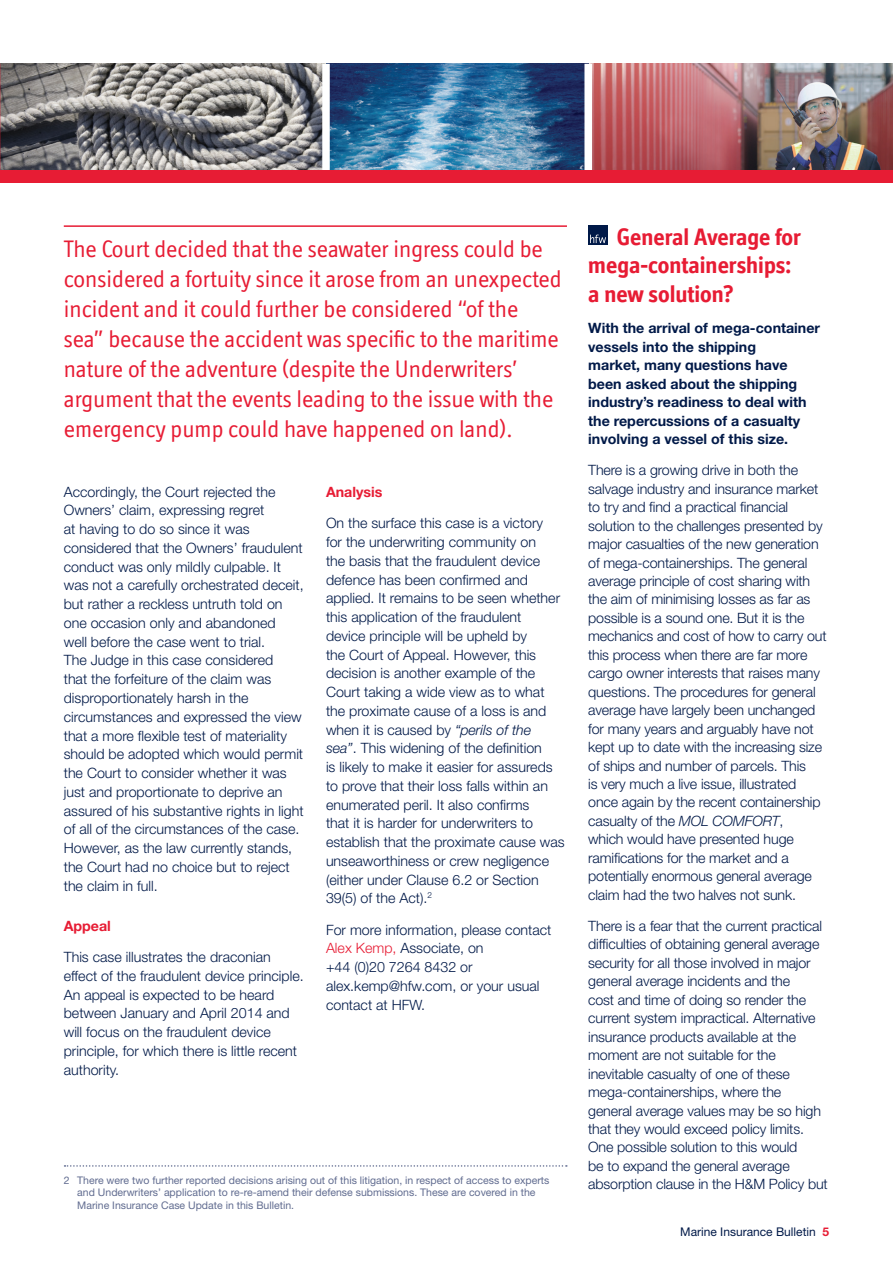
<style>
.page{position:relative;width:893px;height:1263px;background:#fff}
.page>*{position:absolute;margin:0;border:0;box-sizing:border-box;transform-origin:0 0}
.t1{font:24px/30px "Officina Display ITC";color:#e71c34}
.t2{font:700 24px/28.8px "Officina Display ITC Std";color:#e71c34}
.t3{font:300 14.25px/18.8px "Helvetica Neue";color:#001948}
.t4{font:700 14.25px/18.5px "Helvetica Neue";color:#001948}
.t5{font:700 14.25px "Helvetica Neue";color:#e71c34}
.t6{font:12px "Helvetica Neue";color:#001948}
.t7{font:10.5px/12.6px "Helvetica Neue";color:#616c90}
.s1{font-style:italic}
.s2{color:#e71c34}
.s3{font-weight:700;color:#e71c34}
</style>
<div class="page">
<div style="left:588px;top:225px;width:19px;height:19px;background:#001948"></div>
<svg style="left:590px;top:235px;width:16px;height:8px"></svg>
<img style="left:0;top:64px;width:322px;height:106px">
<img style="left:592px;top:64px;width:301px;height:106px">
<svg style="left:330px;top:64px;width:254px;height:106px"></svg>
<div style="left:0;top:170px;width:893px;height:13px;background:#e71c34"></div>
<svg style="left:65px;top:1165px;width:502px;height:2px"></svg>
<hr style="left:64px;top:225px;width:503px;height:2px;background:#e71c34">
<p class="t1" style="left:64px;top:233px;width:499px">The Court decided that the seawater ingress could be considered a fortuity since it arose from an unexpected incident and it could further be considered “of the sea” because the accident was specific to the maritime nature of the adventure (despite the Underwriters’ argument that the events leading to the issue with the emergency pump could have happened on land).</p>
<p class="t3" style="left:64px;top:482px;width:241px">Accordingly, the Court rejected the Owners’ claim, expressing regret<br>at having to do so since it was considered that the Owners’ fraudulent conduct was only mildly culpable. It was not a carefully orchestrated deceit, but rather a reckless untruth told on one occasion only and abandoned<br>well before the case went to trial.<br>The Judge in this case considered<br>that the forfeiture of the claim was disproportionately harsh in the circumstances and expressed the view that a more flexible test of materiality should be adopted which would permit the Court to consider whether it was just and proportionate to deprive an assured of his substantive rights in light of all of the circumstances of the case.<br>However, as the law currently stands, the Court had no choice but to reject the claim in full.</p>
<p class="t5" style="left:64px;top:917px;width:49px">Appeal</p>
<p class="t3" style="left:64px;top:947px;width:241px">This case illustrates the draconian effect of the fraudulent device principle.<br>An appeal is expected to be heard between January and April 2014 and will focus on the fraudulent device principle, for which there is little recent authority.</p>
<p class="t5" style="left:326px;top:483px;width:58px">Analysis</p>
<p class="t3" style="left:326px;top:513px;width:240px">On the surface this case is a victory<br>for the underwriting community on<br>the basis that the fraudulent device defence has been confirmed and applied. It remains to be seen whether this application of the fraudulent<br>device principle will be upheld by<br>the Court of Appeal. However, this decision is another example of the Court taking a wide view as to what the proximate cause of a loss is and when it is caused by <span class="s1">“perils of the sea”</span>. This widening of the definition<br>is likely to make it easier for assureds to prove that their loss falls within an enumerated peril. It also confirms<br>that it is harder for underwriters to establish that the proximate cause was unseaworthiness or crew negligence (either under Clause 6.2 or Section 39(5) of the Act).<sup>2</sup></p>
<p class="t3" style="left:326px;top:920px;width:227px">For more information, please contact<br><span class="s2">Alex Kemp,</span> Associate, on<br>+44 (0)20 7264 8432 or alex.kemp@hfw.com, or your usual contact at HFW.</p>
<p class="t7" style="left:77px;top:1173px;width:474px;text-indent:-14px">2 There were two further reported decisions arising out of this litigation, in respect of access to experts and Underwriters’ application to re-re-amend their defense submissions. These are covered in the<br>Marine Insurance Case Update in this Bulletin.</p>
<h1 class="t2" style="left:588px;top:222px;width:215px;text-indent:29px">General Average for mega-containerships: a new solution?</h1>
<p class="t4" style="left:588px;top:319px;width:233px">With the arrival of mega-container vessels into the shipping<br>market, many questions have been asked about the shipping industry’s readiness to deal with the repercussions of a casualty involving a vessel of this size.</p>
<p class="t3" style="left:588px;top:461px;width:240px">There is a growing drive in both the salvage industry and insurance market to try and find a practical financial solution to the challenges presented by major casualties of the new generation of mega-containerships. The general average principle of cost sharing with the aim of minimising losses as far as possible is a sound one. But it is the mechanics and cost of how to carry out this process when there are far more cargo owner interests that raises many questions. The procedures for general average have largely been unchanged for many years and arguably have not kept up to date with the increasing size of ships and number of parcels. This<br>is very much a live issue, illustrated once again by the recent containership casualty of the <span class="s1">MOL COMFORT</span>,<br>which would have presented huge ramifications for the market and a potentially enormous general average claim had the two halves not sunk.</p>
<p class="t3" style="left:588px;top:916px;width:241px">There is a fear that the current practical difficulties of obtaining general average security for all those involved in major general average incidents and the<br>cost and time of doing so render the current system impractical. Alternative insurance products available at the moment are not suitable for the inevitable casualty of one of these mega-containerships, where the general average values may be so high that they would exceed policy limits.<br>One possible solution to this would<br>be to expand the general average absorption clause in the H&amp;M Policy but</p>
<p class="t6" style="left:680px;top:1224px;width:150px">Marine Insurance Bulletin <span class="s3">5</span></p>
</div>
